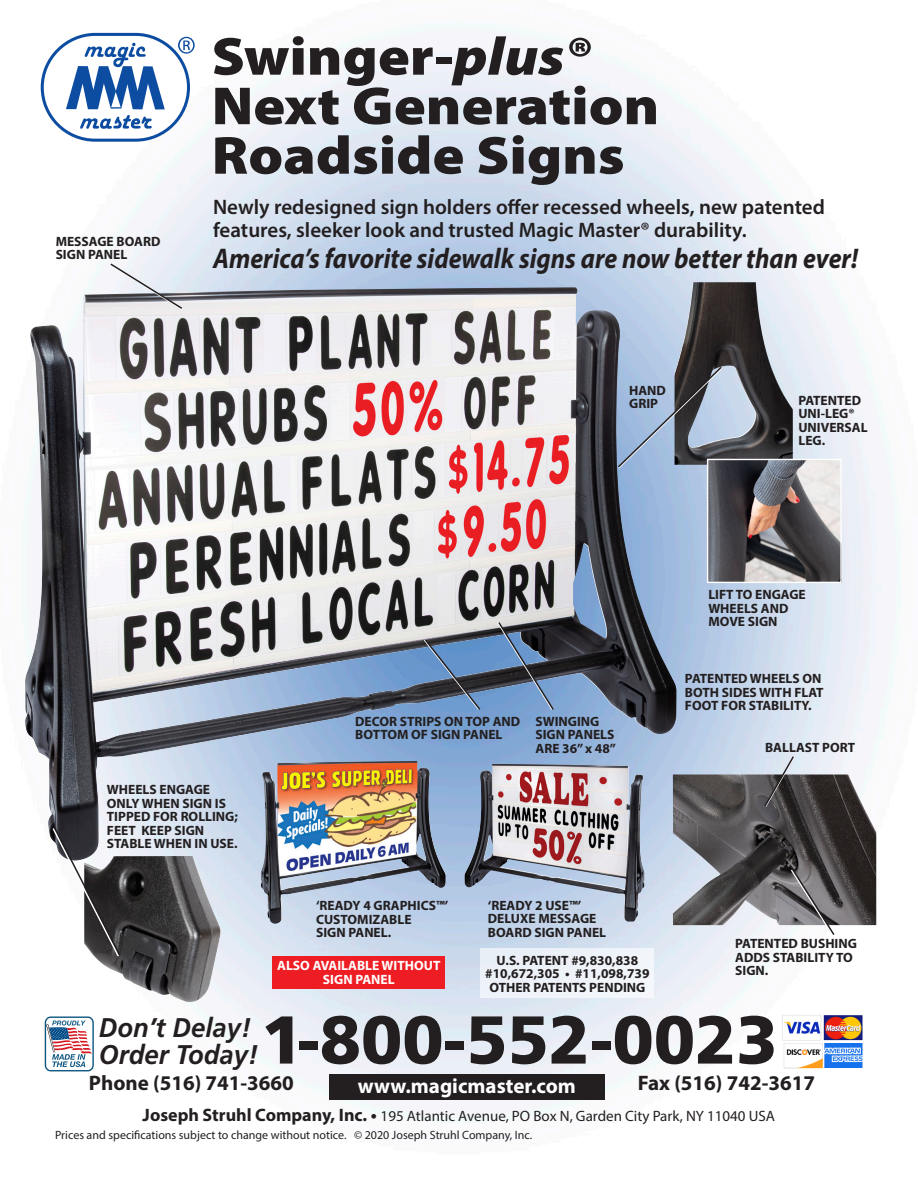
<style>
.page{position:relative;width:918px;height:1188px;background:#fff}
.page>*{position:absolute;margin:0;border:0;box-sizing:border-box;transform-origin:0 0}
.t1{font:900 67.5px "Frutiger";color:#231f20}
.t2{font:900 54px "Myriad Pro";color:#231f20;scale:1.1 1}
.t3{font:italic 700 28.5px "Myriad Pro";color:#231f20;scale:.9 1}
.t4{font:italic 700 27px "Frutiger";color:#231f20;scale:.95 1}
.t5{font:600 21px/22.5px "Myriad Pro";color:#231f20}
.t6{font:700 21px "Myriad Pro";color:#231f20}
.t7{font:700 21px "Myriad Pro";color:#fff}
.t8{font:15px "Myriad Pro";color:#231f20}
.t9{font:700 13.5px/13.5px "Myriad Pro";color:#231f20}
.t10{font:700 13.5px/13.5px "Myriad Pro";color:#fff;text-align:center}
.t11{font:12px "Myriad Pro";color:#231f20}
.s1{font-style:italic}
.s2{font-weight:700;font-size:18px}
</style>
<div class="page">
<img style="left:21px;top:21px;width:881px;height:1102px">
<img style="left:465px;top:862px;width:180px;height:60px">
<img style="left:84px;top:862px;width:137px;height:141px">
<img style="left:673px;top:775px;width:203px;height:150px">
<img style="left:675px;top:282px;width:118px;height:177px">
<div style="left:42px;top:34px;width:146px;height:106px;background:#fff;border-radius:53px"></div>
<div style="left:41px;top:33px;width:149px;height:109px;border:3px solid #0d4da1;border-radius:53px"></div>
<svg style="left:66px;top:43px;width:99px;height:86px"></svg>
<svg style="left:178px;top:37px;width:17px;height:17px"></svg>
<svg style="left:763px;top:755px;width:33px;height:53px;background:#797b80"></svg>
<svg style="left:788px;top:863px;width:49px;height:78px"></svg>
<div style="left:329px;top:1074px;width:276px;height:26px;background:#231f20"></div>
<div style="left:45px;top:1017px;width:48px;height:54px;background:#fff;border-radius:5px"></div>
<div style="left:45px;top:1016px;width:49px;height:55px;border:1px solid #0f5781;border-radius:5px"></div>
<svg style="left:46px;top:1020px;width:46px;height:47px"></svg>
<img style="left:784px;top:1042px;width:39px;height:27px">
<img style="left:782px;top:1014px;width:82px;height:27px">
<img style="left:825px;top:1043px;width:37px;height:24px">
<svg style="left:677px;top:365px;width:47px;height:105px;background:#6f7681"></svg>
<img style="left:709px;top:461px;width:131px;height:120px">
<div style="left:707px;top:459px;width:135px;height:124px;border:1px solid #fff"></div>
<img style="left:261px;top:862px;width:172px;height:62px">
<div style="left:273px;top:956px;width:172px;height:33px;background:#ee1d23"></div>
<img style="left:24px;top:290px;width:653px;height:572px">
<svg style="left:109px;top:262px;width:75px;height:49px"></svg>
<svg style="left:51px;top:825px;width:71px;height:133px"></svg>
<svg style="left:496px;top:621px;width:59px;height:91px;background:#556a86"></svg>
<svg style="left:422px;top:638px;width:60px;height:73px;background:#58769a"></svg>
<div style="left:481px;top:949px;width:173px;height:49px;background:#eef3f9"></div>
<p class="t9" style="left:56px;top:234px;width:106px">MESSAGE BOARD<br>SIGN PANEL</p>
<p class="t2" style="left:212px;top:26px;width:345px">Swinger-<span class="s1">plus®</span></p>
<p class="t2" style="left:212px;top:75px;width:408px">Next Generation</p>
<p class="t2" style="left:212px;top:125px;width:377px">Roadside Signs</p>
<p class="t5" style="left:213px;top:196px;width:613px">Newly redesigned sign holders offer recessed wheels, new patented features, sleeker look and trusted Magic Master® durability.</p>
<p class="t3" style="left:213px;top:240px;width:718px">America’s favorite sidewalk signs are now better than ever!</p>
<p class="t9" style="left:629px;top:383px;width:38px">HAND<br>GRIP</p>
<p class="t9" style="left:798px;top:393px;width:71px">PATENTED<br>UNI-LEG®<br>UNIVERSAL<br>LEG.</p>
<p class="t9" style="left:355px;top:714px;width:167px">DECOR STRIPS ON TOP AND<br>BOTTOM OF SIGN PANEL</p>
<p class="t9" style="left:536px;top:714px;width:82px">SWINGING<br>SIGN PANELS<br>ARE 36” x 48”</p>
<p class="t9" style="left:708px;top:587px;width:99px">LIFT TO ENGAGE<br>WHEELS AND<br>MOVE SIGN</p>
<p class="t9" style="left:685px;top:672px;width:140px">PATENTED WHEELS ON<br>BOTH SIDES WITH FLAT<br>FOOT FOR STABILITY.</p>
<p class="t9" style="left:765px;top:741px;width:92px">BALLAST PORT</p>
<p class="t9" style="left:107px;top:782px;width:133px">WHEELS ENGAGE<br>ONLY WHEN SIGN IS<br>TIPPED FOR ROLLING;<br>FEET KEEP SIGN<br>STABLE WHEN IN USE.</p>
<p class="t9" style="left:316px;top:898px;width:134px">‘READY 4 GRAPHICS™’<br>CUSTOMIZABLE</p>
<p class="t9" style="left:316px;top:925px;width:77px">SIGN PANEL.</p>
<p class="t10" style="left:277px;top:959px;width:165px">ALSO AVAILABLE WITHOUT<br>SIGN PANEL</p>
<p class="t9" style="left:488px;top:898px;width:95px">‘READY 2 USE™’</p>
<p class="t9" style="left:488px;top:912px;width:120px">DELUXE MESSAGE<br>BOARD SIGN PANEL</p>
<p class="t9" style="left:497px;top:953px;width:143px">U.S. PATENT #9,830,838</p>
<p class="t9" style="left:485px;top:967px;width:166px">#10,672,305 • #11,098,739</p>
<p class="t9" style="left:489px;top:980px;width:158px">OTHER PATENTS PENDING</p>
<p class="t9" style="left:735px;top:936px;width:123px">PATENTED BUSHING<br>ADDS STABILITY TO<br>SIGN.</p>
<p class="t1" style="left:261px;top:999px;width:518px">1-800-552-0023</p>
<p class="t4" style="left:99px;top:1011px;width:162px">Don’t Delay!</p>
<p class="t4" style="left:99px;top:1038px;width:169px">Order Today!</p>
<p class="t6" style="left:89px;top:1069px;width:207px">Phone (516) 741-3660</p>
<p class="t7" style="left:358px;top:1072px;width:220px">www.magicmaster.com</p>
<p class="t6" style="left:638px;top:1069px;width:179px">Fax (516) 742-3617</p>
<p class="t8" style="left:143px;top:1106px;width:634px"><span class="s2">Joseph Struhl Company, Inc. •</span> 195 Atlantic Avenue, PO Box N, Garden City Park, NY 11040 USA</p>
<p class="t11" style="left:55px;top:1127px;width:479px">Prices and specifications subject to change without notice. © 2020 Joseph Struhl Company, Inc.</p>
</div>
